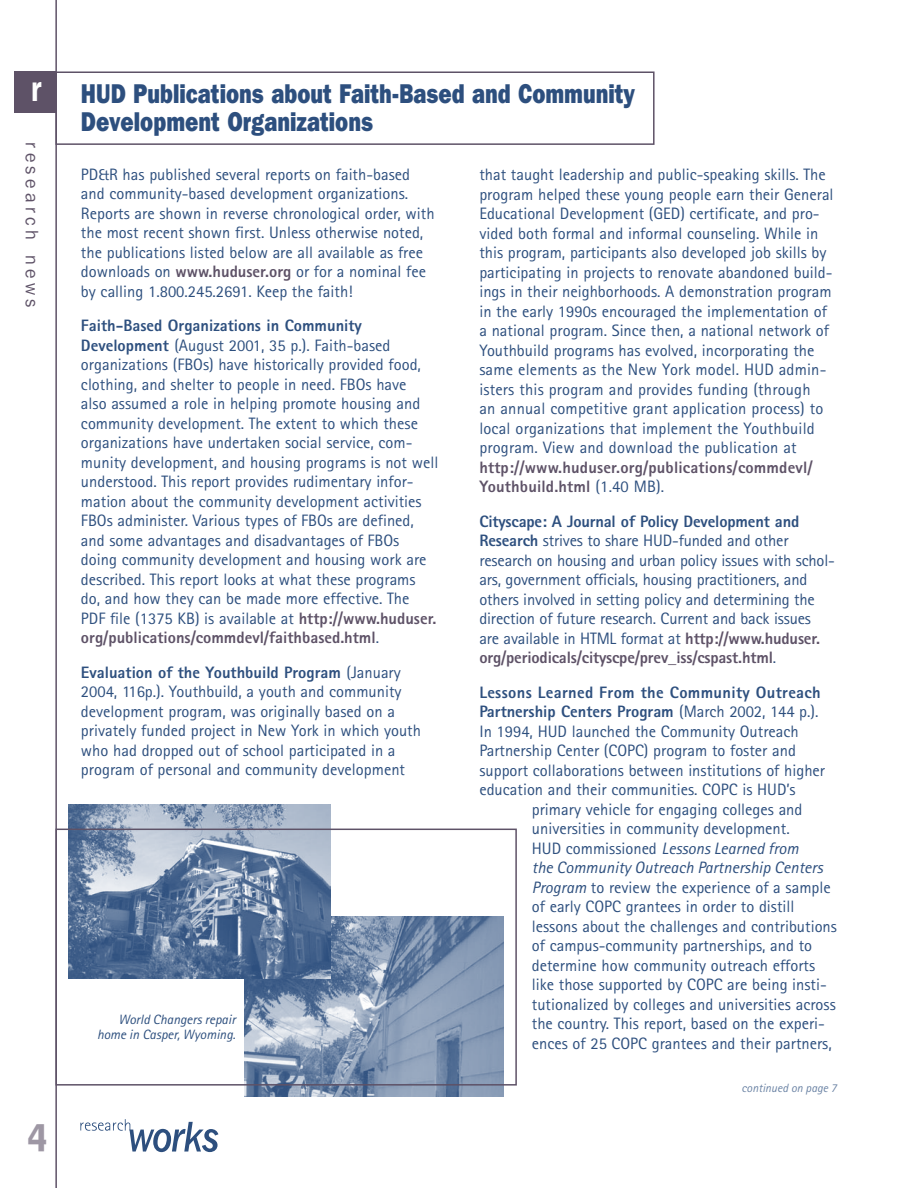
<style>
.page{position:relative;width:918px;height:1188px;background:#fff}
.page>*{position:absolute;margin:0;border:0;box-sizing:border-box;transform-origin:0 0}
.t1{font:900 36.75px "Bell Gothic BT";color:#9e97a4}
.t2{font:600 36px "Franklin Gothic IT Cby BT";color:#fff;scale:.8 1}
.article_head{font:800 27px/28.5px "Franklin Gothic IT Cby BT";color:#2d4f7e;scale:.8 1}
.t3{font:18px "Franklin Gothic IT Cby BT";letter-spacing:.25em;color:#5e5267}
.body_text{font:16.5px/19.5px "Rotis Sans Serif";color:#2d4f7e}
.body_text-2{font:italic 16.5px "Rotis Sans Serif";color:#2d4f7e}
.body_text-3{font:800 16.5px "Rotis Sans Serif";color:#2d4f7e}
.body_text-4{font:800 16.5px "Rotis Sans Serif";letter-spacing:.02em;color:#2d4f7e}
.CAPTION-2{font:italic 13.5px/15px "Rotis Sans Serif";color:#2d4f7e;text-align:right}
.t4{font:italic 12px "Rotis Sans Serif";color:#6c84a5}
.s1{font-weight:800;color:#5e5267}
.s2{font-weight:800}
.s3{font-weight:400}
.s4{font-style:normal}
.s5{font-style:italic}
</style>
<div class="page">
<hr style="left:55px;top:0;width:2px;height:1188px;background:#5e5267">
<div style="left:15px;top:71px;width:41px;height:42px;background:#5e5267"></div>
<svg style="left:80px;top:1119px;width:138px;height:33px"></svg>
<div style="left:56px;top:71px;width:599px;height:74px;border:2px solid #5e5267"></div>
<img style="left:244px;top:917px;width:259px;height:180px">
<img style="left:69px;top:804px;width:262px;height:175px">
<div style="left:56px;top:829px;width:461px;height:257px;border:2px solid #5e5267"></div>
<p class="t2" style="left:31px;top:66px;width:15px">r</p>
<p class="t3" style="left:43px;top:142px;width:166px;rotate:90deg">research news</p>
<h1 class="t1" style="left:27px;top:1115px;width:22px">4</h1>
<p class="article_head" style="left:81px;top:78px;width:694px">HUD Publications about Faith-Based and Community<br>Development Organizations</p>
<p class="body_text" style="left:81px;top:165px;width:355px">PD&amp;R has published several reports on faith-based and community-based development organizations.<br>Reports are shown in reverse chronological order, with the most recent shown first. Unless otherwise noted, the publications listed below are all available as free downloads on <span class="s1">www.huduser.org</span> or for a nominal fee by calling 1.800.245.2691. Keep the faith!</p>
<p class="body_text" style="left:81px;top:316px;width:359px"><span class="s2">Faith-Based Organizations in Community Development</span> (August 2001, 35 p.). Faith-based organizations (FBOs) have historically provided food, clothing, and shelter to people in need. FBOs have<br>also assumed a role in helping promote housing and community development. The extent to which these organizations have undertaken social service, com&shy;munity development, and housing programs is not well understood. This report provides rudimentary infor&shy;mation about the community development activities FBOs administer. Various types of FBOs are defined, and some advantages and disadvantages of FBOs doing community development and housing work are described. This report looks at what these programs do, and how they can be made more effective. The<br>PDF file (1375 KB) is available at <span class="s1">http://www.huduser. org/publications/commdevl/faithbased.html</span>.</p>
<p class="body_text" style="left:81px;top:663px;width:342px"><span class="s2">Evaluation of the Youthbuild Program</span> (January 2004, 116p.). Youthbuild, a youth and community development program, was originally based on a privately funded project in New York in which youth who had dropped out of school participated in a program of personal and community development</p>
<p class="CAPTION-2" style="left:97px;top:1012px;width:140px">World Changers repair home in Casper, Wyoming.</p>
<p class="body_text" style="left:479px;top:165px;width:356px">that taught leadership and public-speaking skills. The program helped these young people earn their General Educational Development (GED) certificate, and pro&shy;vided both formal and informal counseling. While in this program, participants also developed job skills by participating in projects to renovate abandoned build&shy;ings in their neighborhoods. A demonstration program in the early 1990s encouraged the implementation of a national program. Since then, a national network of Youthbuild programs has evolved, incorporating the same elements as the New York model. HUD admin&shy;isters this program and provides funding (through<br>an annual competitive grant application process) to local organizations that implement the Youthbuild program. View and download the publication at <span class="s1">http://www.huduser.org/publications/commdevl/ Youthbuild.html</span> (1.40 MB).</p>
<p class="body_text" style="left:479px;top:511px;width:357px"><span class="s2">Cityscape: A Journal of Policy Development and Research</span> strives to share HUD-funded and other research on housing and urban policy issues with schol&shy;ars, government officials, housing practitioners, and others involved in setting policy and determining the direction of future research. Current and back issues are available in HTML format at <span class="s1">http://www.huduser. org/periodicals/cityscpe/prev_iss/cspast.html</span>.</p>
<p class="body_text-4" style="left:479px;top:681px;width:343px">Lessons Learned From the Community Outreach</p>
<p class="body_text-3" style="left:479px;top:701px;width:341px">Partnership Centers Program <span class="s3">(March 2002, 144 p.).</span></p>
<p class="body_text" style="left:479px;top:721px;width:321px">In 1994, HUD launched the Community Outreach</p>
<p class="body_text" style="left:479px;top:741px;width:318px">Partnership Center (COPC) program to foster and</p>
<p class="body_text" style="left:479px;top:760px;width:347px">support collaborations between institutions of higher</p>
<p class="body_text" style="left:479px;top:780px;width:318px">education and their communities. COPC is HUD’s</p>
<p class="body_text" style="left:532px;top:799px;width:272px">primary vehicle for engaging colleges and</p>
<p class="body_text" style="left:532px;top:819px;width:259px">universities in community development.</p>
<p class="body_text-2" style="left:532px;top:838px;width:268px"><span class="s4">HUD commissioned</span> Lessons Learned from</p>
<p class="body_text-2" style="left:532px;top:858px;width:292px">the Community Outreach Partnership Centers</p>
<p class="body_text" style="left:532px;top:877px;width:300px"><span class="s5">Program</span> to review the experience of a sample</p>
<p class="body_text" style="left:532px;top:897px;width:264px">of early COPC grantees in order to distill</p>
<p class="body_text" style="left:532px;top:916px;width:307px">lessons about the challenges and contributions</p>
<p class="body_text" style="left:532px;top:936px;width:282px">of campus-community partnerships, and to</p>
<p class="body_text" style="left:532px;top:955px;width:285px">determine how community outreach efforts</p>
<p class="body_text" style="left:532px;top:975px;width:296px">like those supported by COPC are being insti-</p>
<p class="body_text" style="left:532px;top:994px;width:305px">tutionalized by colleges and universities across</p>
<p class="body_text" style="left:532px;top:1014px;width:295px">the country. This report, based on the experi-</p>
<p class="body_text" style="left:532px;top:1033px;width:301px">ences of 25 COPC grantees and their partners,</p>
<p class="t4" style="left:742px;top:1081px;width:97px">continued on page 7</p>
</div>
